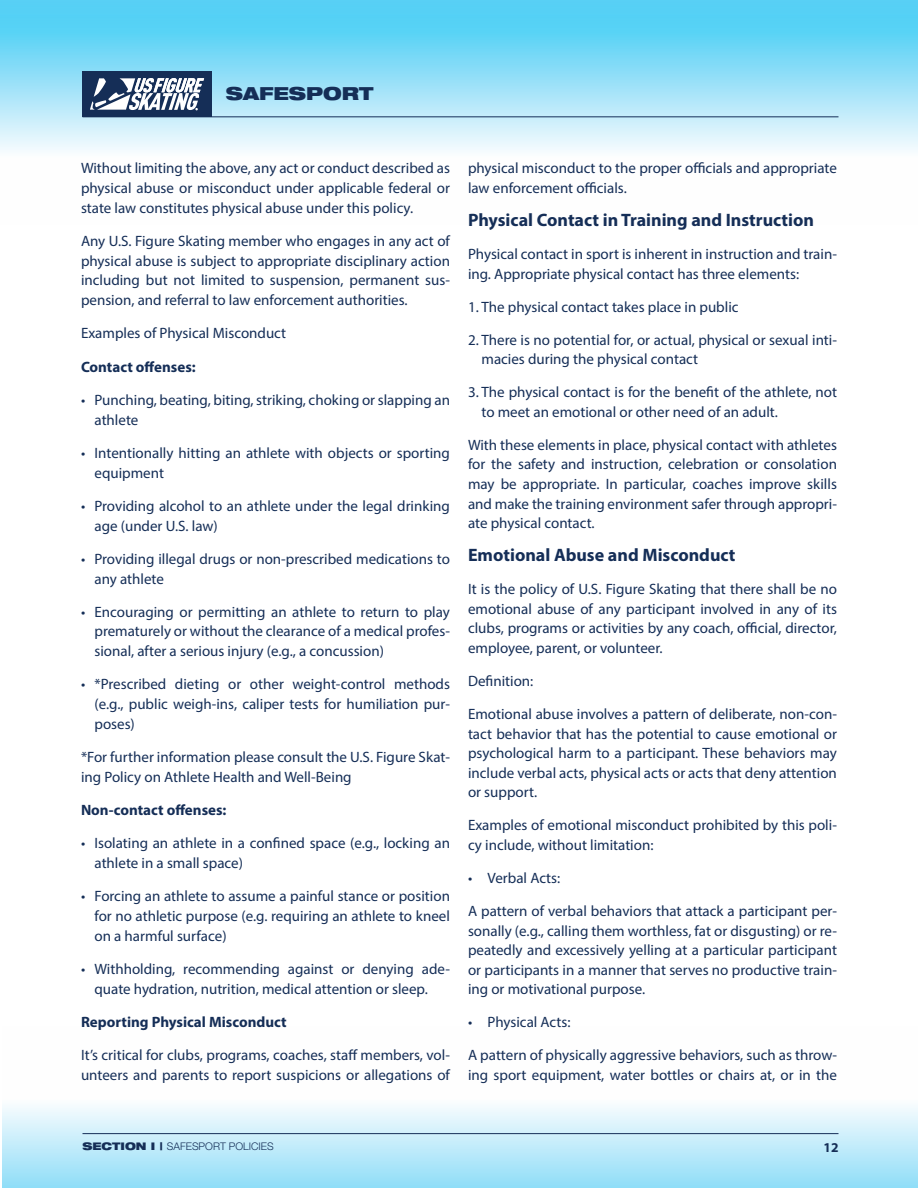
<style>
.page{position:relative;width:918px;height:1188px;background:#fff}
.page>*{position:absolute;margin:0;border:0;box-sizing:border-box;transform-origin:0 0}
.t1{font:700 18px "Myriad Pro";color:#152e57}
.t2{font:900 expanded 18px "Helvetica Neue LT Std";color:#152e57}
.t3{font:15px/19.5px "Myriad Pro";color:#152e57}
.t4{font:700 15px "Myriad Pro";color:#152e57}
.t5{font:700 13.5px "Myriad Pro";color:#152e57}
.t6{font:300 10.5px "Helvetica Neue LT Std";color:#152e57}
.s1{font-weight:900;font-stretch:expanded}
</style>
<div class="page">
<svg style="left:2px;top:1106px;width:916px;height:82px;background:#c0ebfa"></svg>
<svg style="left:0;top:0;width:918px;height:151px;background:#93dff8"></svg>
<hr style="left:82px;top:116px;width:756px;height:1px;background:#152e57">
<hr style="left:82px;top:1133px;width:756px;height:1px;background:#152e57">
<div style="left:82px;top:71px;width:130px;height:46px;background:#152e57"></div>
<svg style="left:90px;top:78px;width:114px;height:32px"></svg>
<p class="t2" style="left:226px;top:81px;width:149px">SAFESPORT</p>
<p class="t3" style="left:81px;top:158px;width:371px;text-align:justify">Without limiting the above, any act or conduct described as physical abuse or misconduct under applicable federal or state law constitutes physical abuse under this policy.</p>
<p class="t3" style="left:81px;top:231px;width:371px;text-align:justify">Any U.S. Figure Skating member who engages in any act of physical abuse is subject to appropriate disciplinary action including but not limited to suspension, permanent sus&shy;pension, and referral to law enforcement authorities.</p>
<p class="t3" style="left:81px;top:323px;width:207px">Examples of Physical Misconduct</p>
<p class="t4" style="left:81px;top:357px;width:116px">Contact offenses:</p>
<p class="t3" style="left:94px;top:390px;width:357px;text-indent:-14px">• Punching, beating, biting, striking, choking or slapping an athlete</p>
<p class="t3" style="left:94px;top:443px;width:357px;text-indent:-14px">• Intentionally hitting an athlete with objects or sporting equipment</p>
<p class="t3" style="left:94px;top:496px;width:357px;text-indent:-14px">• Providing alcohol to an athlete under the legal drinking age (under U.S. law)</p>
<p class="t3" style="left:94px;top:549px;width:357px;text-indent:-14px">• Providing illegal drugs or non-prescribed medications to any athlete</p>
<p class="t3" style="left:94px;top:602px;width:357px;text-align:justify;text-indent:-14px">• Encouraging or permitting an athlete to return to play prematurely or without the clearance of a medical profes&shy;sional, after a serious injury (e.g., a concussion)</p>
<p class="t3" style="left:94px;top:674px;width:357px;text-align:justify;text-indent:-14px">• *Prescribed dieting or other weight-control methods (e.g., public weigh-ins, caliper tests for humiliation pur&shy;poses)</p>
<p class="t3" style="left:81px;top:747px;width:371px">*For further information please consult the U.S. Figure Skat&shy;ing Policy on Athlete Health and Well-Being</p>
<p class="t4" style="left:81px;top:800px;width:147px">Non-contact offenses:</p>
<p class="t3" style="left:94px;top:833px;width:357px;text-indent:-14px">• Isolating an athlete in a confined space (e.g., locking an athlete in a small space)</p>
<p class="t3" style="left:94px;top:886px;width:357px;text-align:justify;text-indent:-14px">• Forcing an athlete to assume a painful stance or position for no athletic purpose (e.g. requiring an athlete to kneel on a harmful surface)</p>
<p class="t3" style="left:94px;top:959px;width:357px;text-indent:-14px">• Withholding, recommending against or denying ade&shy;quate hydration, nutrition, medical attention or sleep.</p>
<p class="t4" style="left:81px;top:1012px;width:207px">Reporting Physical Misconduct</p>
<p class="t3" style="left:81px;top:1045px;width:371px">It’s critical for clubs, programs, coaches, staff members, vol&shy;unteers and parents to report suspicions or allegations of</p>
<p class="t3" style="left:468px;top:158px;width:370px">physical misconduct to the proper officials and appropriate law enforcement officials.</p>
<p class="t1" style="left:468px;top:208px;width:348px">Physical Contact in Training and Instruction</p>
<p class="t3" style="left:468px;top:244px;width:371px">Physical contact in sport is inherent in instruction and train&shy;ing. Appropriate physical contact has three elements:</p>
<p class="t3" style="left:468px;top:297px;width:272px">1. The physical contact takes place in public</p>
<p class="t3" style="left:482px;top:330px;width:357px;text-indent:-14px">2. There is no potential for, or actual, physical or sexual inti&shy;macies during the physical contact</p>
<p class="t3" style="left:482px;top:382px;width:357px;text-indent:-14px">3. The physical contact is for the benefit of the athlete, not to meet an emotional or other need of an adult.</p>
<p class="t3" style="left:468px;top:435px;width:371px;text-align:justify">With these elements in place, physical contact with athletes for the safety and instruction, celebration or consolation may be appropriate. In particular, coaches improve skills and make the training environment safer through appropri&shy;ate physical contact.</p>
<p class="t1" style="left:468px;top:543px;width:269px">Emotional Abuse and Misconduct</p>
<p class="t3" style="left:468px;top:579px;width:370px;text-align:justify">It is the policy of U.S. Figure Skating that there shall be no emotional abuse of any participant involved in any of its clubs, programs or activities by any coach, official, director, employee, parent, or volunteer.</p>
<p class="t3" style="left:468px;top:671px;width:67px">Definition:</p>
<p class="t3" style="left:468px;top:704px;width:371px;text-align:justify">Emotional abuse involves a pattern of deliberate, non-con&shy;tact behavior that has the potential to cause emotional or psychological harm to a participant. These behaviors may include verbal acts, physical acts or acts that deny attention or support.</p>
<p class="t3" style="left:468px;top:815px;width:371px">Examples of emotional misconduct prohibited by this poli&shy;cy include, without limitation:</p>
<p class="t3" style="left:468px;top:868px;width:94px">• Verbal Acts:</p>
<p class="t3" style="left:468px;top:901px;width:371px;text-align:justify">A pattern of verbal behaviors that attack a participant per&shy;sonally (e.g., calling them worthless, fat or disgusting) or re&shy;peatedly and excessively yelling at a particular participant or participants in a manner that serves no productive train&shy;ing or motivational purpose.</p>
<p class="t3" style="left:468px;top:1012px;width:104px">• Physical Acts:</p>
<p class="t3" style="left:468px;top:1045px;width:371px">A pattern of physically aggressive behaviors, such as throw&shy;ing sport equipment, water bottles or chairs at, or in the</p>
<p class="t6" style="left:82px;top:1140px;width:193px"><span class="s1">SECTION I |</span> SAFESPORT POLICIES</p>
<p class="t5" style="left:824px;top:1139px;width:16px">12</p>
</div>
